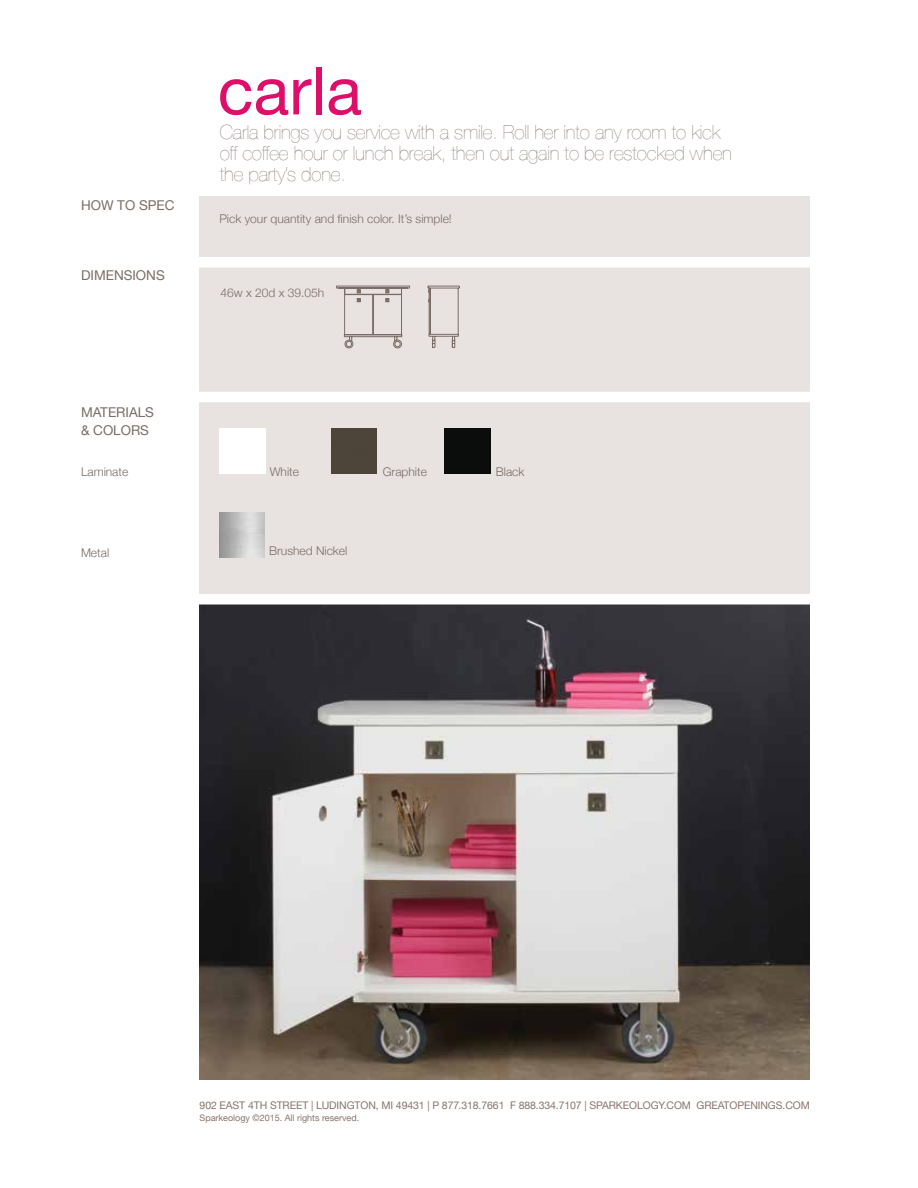
<style>
.page{position:relative;width:918px;height:1188px;background:#fff}
.page>*{position:absolute;margin:0;border:0;box-sizing:border-box;transform-origin:0 0}
.t1{font:66.6px "Helvetica Neue";color:#de0f69}
.t2{font:200 19.5px/21px "Helvetica Neue";letter-spacing:-.01em;color:#7b6c65}
.t3{font:13.5px/18px "Helvetica Neue";color:#7b6c65}
.t4{font:300 12px "Helvetica Neue";color:#7b6c65}
.t5{font:10.5px "Helvetica Neue";letter-spacing:-.01em;color:#88746a}
.t6{font:9px "Helvetica Neue";color:#88746a}
</style>
<div class="page">
<img style="left:200px;top:604px;width:610px;height:476px">
<div style="left:200px;top:197px;width:610px;height:402px;background:#e8e3e1"></div>
<div style="left:172px;top:257px;width:682px;height:10px;background:#fff"></div>
<div style="left:189px;top:392px;width:683px;height:10px;background:#fff"></div>
<div style="left:189px;top:594px;width:683px;height:10px;background:#fff"></div>
<svg style="left:336px;top:285px;width:124px;height:64px"></svg>
<div style="left:220px;top:428px;width:45px;height:45px;background:#fff"></div>
<div style="left:445px;top:428px;width:45px;height:46px;background:#0b0c0c"></div>
<div style="left:332px;top:428px;width:45px;height:46px;background:#4d443a"></div>
<p class="t3" style="left:81px;top:196px;width:95px">HOW TO SPEC</p>
<p class="t3" style="left:81px;top:266px;width:85px">DIMENSIONS</p>
<p class="t3" style="left:81px;top:403px;width:75px">MATERIALS &amp; COLORS</p>
<p class="t4" style="left:81px;top:464px;width:49px">Laminate</p>
<p class="t4" style="left:81px;top:545px;width:30px">Metal</p>
<h1 class="t1" style="left:218px;top:51px;width:146px">carla</h1>
<p class="t2" style="left:220px;top:122px;width:514px">Carla brings you service with a smile. Roll her into any room to kick off coffee hour or lunch break, then out again to be restocked when the party’s done.</p>
<p class="t4" style="left:219px;top:211px;width:234px">Pick your quantity and finish color. It’s simple!</p>
<p class="t4" style="left:220px;top:286px;width:105px">46w x 20d x 39.05h</p>
<p class="t4" style="left:270px;top:464px;width:31px">White</p>
<p class="t4" style="left:383px;top:464px;width:46px">Graphite</p>
<p class="t4" style="left:496px;top:464px;width:30px">Black</p>
<p class="t4" style="left:269px;top:543px;width:80px">Brushed Nickel</p>
<p class="t5" style="left:200px;top:1099px;width:612px">902 EAST 4TH STREET | LUDINGTON, MI 49431 | P 877.318.7661 F 888.334.7107 | SPARKEOLOGY.COM GREATOPENINGS.COM</p>
<p class="t6" style="left:200px;top:1112px;width:161px">Sparkeology ©2015. All rights reserved.</p>
</div>
